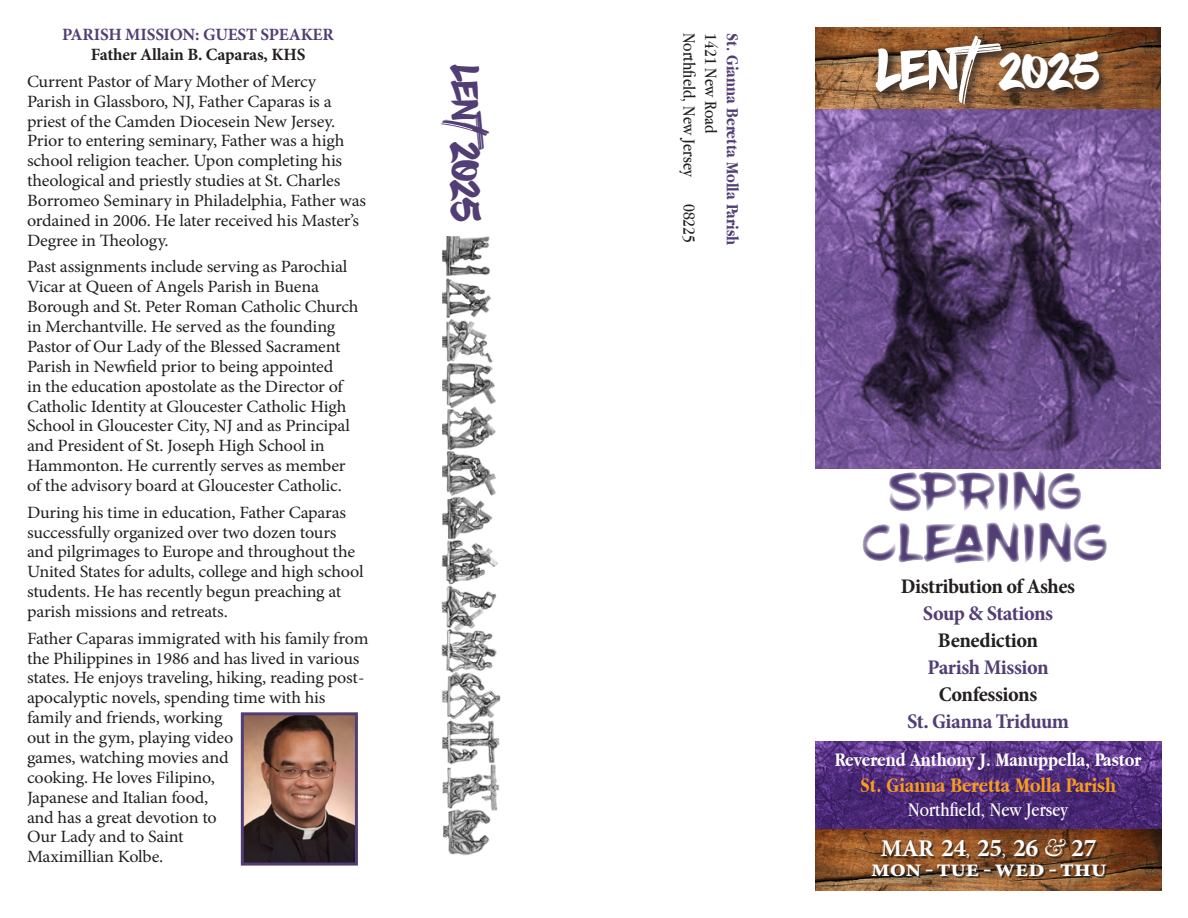
<style>
.page{position:relative;width:1188px;height:918px;background:#fff}
.page>*{position:absolute;margin:0;border:0;box-sizing:border-box;transform-origin:0 0}
.t1{font:53.85px/51px "Blow Brush";letter-spacing:.035em;color:#523e75;text-align:center;scale:1.19 1}
.t2{font:47.55px "Blow Brush";color:#fff}
.t3{font:38.1px "Blow Brush";color:#523e75}
.t4{font:700 25.5px "Minion Pro";color:#fff}
.t5{font:700 24px "Minion Pro";letter-spacing:-.02em;color:#fff;scale:1.1 1}
.t6{font:700 21.75px "Apple Garamond";color:#f89c1c}
.t7{font:700 condensed 21px/27px "Minion Pro";letter-spacing:-.025em;color:#231f20;text-align:center;scale:1.05 1}
.t8{font:700 condensed 21px/27px "Minion Pro";letter-spacing:-.025em;color:#523e75;text-align:center;scale:1.05 1}
.t9{font:700 19.95px "Apple Garamond";color:#fff}
.t10{font:19.95px "Apple Garamond";color:#fff}
.t11{font:18px "Apple Garamond";color:#231f20}
.t12{font:700 18px "Apple Garamond";color:#523e75}
.t13{font:17.25px/19.8px "Minion Pro";letter-spacing:-.01em;color:#231f20;scale:1.05 1}
.t14{font:700 17.25px/20.7px "Minion Pro";letter-spacing:-.01em;color:#523e75;text-align:center}
.s1{color:#231f20}
.s2{font-family:"Flossy";font-size:47.7px}
.s3{font-size:56.55px}
.s4{font-family:"Flossy";font-size:68.7px}
.s5{color:#523e75}
.s6{font-size:24px}
.s7{font-weight:400;font-size:18px}
.s8{font-family:"Baskerville";font-weight:400;font-style:italic}
</style>
<div class="page">
<img style="left:245px;top:716px;width:109px;height:146px">
<div style="left:241px;top:712px;width:117px;height:154px;border:3px solid #523e75"></div>
<img style="left:816px;top:741px;width:346px;height:89px">
<img style="left:815px;top:27px;width:346px;height:442px">
<img style="left:441px;top:237px;width:59px;height:618px">
<div style="left:872px;top:33px;width:239px;height:84px;background:#231f20;opacity:.9"></div>
<img style="left:815px;top:109px;width:345px;height:360px">
<img style="left:816px;top:830px;width:346px;height:61px">
<div style="left:874px;top:841px;width:234px;height:37px;background:#231f20;opacity:.75"></div>
<p class="t14" style="left:62px;top:23px;width:273px">PARISH MISSION: GUEST SPEAKER<br><span class="s1">Father Allain B. Caparas, KHS</span></p>
<p class="t13" style="left:27px;top:72px;width:325px">Current Pastor of Mary Mother of Mercy<br>Parish in Glassboro, NJ, Father Caparas is a priest of the Camden Diocesein New Jersey.<br>Prior to entering seminary, Father was a high school religion teacher. Upon completing his theological and priestly studies at St. Charles Borromeo Seminary in Philadelphia, Father was ordained in 2006. He later received his Master’s Degree in Theology.</p>
<p class="t13" style="left:27px;top:257px;width:317px">Past assignments include serving as Parochial Vicar at Queen of Angels Parish in Buena Borough and St. Peter Roman Catholic Church in Merchantville. He served as the founding Pastor of Our Lady of the Blessed Sacrament Parish in Newfield prior to being appointed<br>in the education apostolate as the Director of Catholic Identity at Gloucester Catholic High School in Gloucester City, NJ and as Principal and President of St. Joseph High School in Hammonton. He currently serves as member of the advisory board at Gloucester Catholic.</p>
<p class="t13" style="left:27px;top:502px;width:322px">During his time in education, Father Caparas successfully organized over two dozen tours and pilgrimages to Europe and throughout the United States for adults, college and high school students. He has recently begun preaching at parish missions and retreats.</p>
<p class="t13" style="left:27px;top:628px;width:327px">Father Caparas immigrated with his family from the Philippines in 1986 and has lived in various states. He enjoys traveling, hiking, reading post&shy;apocalyptic novels, spending time with his family and friends, working<br>out in the gym, playing video<br>games, watching movies and<br>cooking. He loves Filipino,<br>Japanese and Italian food,<br>and has a great devotion to<br>Our Lady and to Saint<br>Maximillian Kolbe.</p>
<p class="t3" style="left:487px;top:65px;width:163px;rotate:90deg">LEN<span class="s2">t</span>2025</p>
<p class="t11" style="left:700px;top:33px;width:146px;rotate:90deg">Northfield, New Jersey</p>
<p class="t11" style="left:722px;top:33px;width:102px;rotate:90deg">1421 New Road</p>
<p class="t12" style="left:743px;top:33px;width:214px;rotate:90deg">St. Gianna Beretta Molla Parish</p>
<p class="t11" style="left:700px;top:204px;width:41px;rotate:90deg">08225</p>
<p class="t2" style="left:876px;top:44px;width:225px"><span class="s3">LEN</span><span class="s4">t</span>2025</p>
<h1 class="t1" style="left:863px;top:467px;width:206px">SPRING<br>CLEANING</h1>
<p class="t7" style="left:901px;top:573px;width:168px">Distribution of Ashes<br><span class="s5">Soup &amp; Stations<br></span>Benediction</p>
<p class="t8" style="left:907px;top:654px;width:156px">Parish Mission<br><span class="s1">Confessions<br></span>St. Gianna Triduum</p>
<p class="t9" style="left:835px;top:748px;width:308px">Reverend Anthony J. Manuppella, Pastor</p>
<p class="t6" style="left:860px;top:773px;width:258px">St. Gianna Beretta Molla Parish</p>
<p class="t10" style="left:908px;top:798px;width:161px">Northfield, New Jersey</p>
<p class="t4" style="left:881px;top:830px;width:217px"><span class="s6">MAR</span> 24<span class="s7">,</span> 25<span class="s7">,</span> 26 <span class="s8">&amp;</span> 27</p>
<p class="t5" style="left:871px;top:851px;width:216px">mon - tue - wed - thu</p>
</div>
